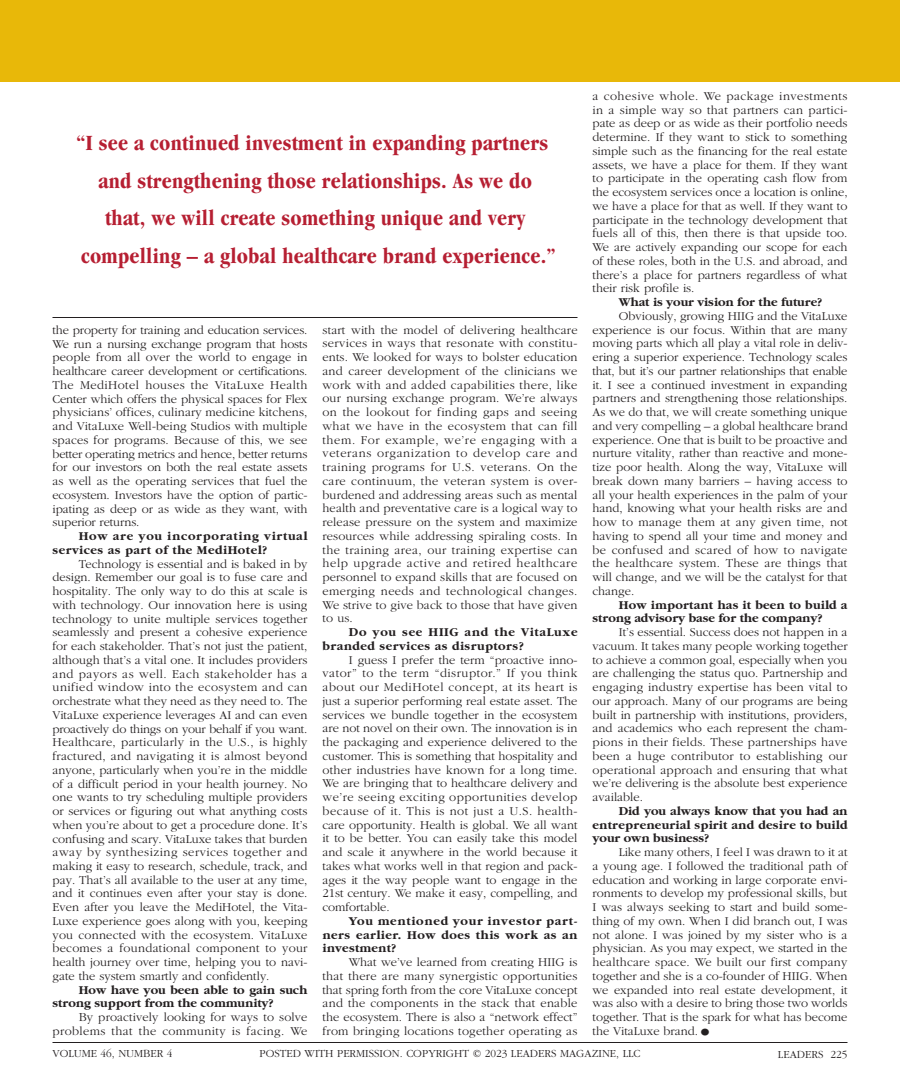
<style>
.page{position:relative;width:900px;height:1080px;background:#fff}
.page>*{position:absolute;margin:0;border:0;box-sizing:border-box;transform-origin:0 0}
.t1{font:700 condensed 22.5px/37.5px "Garamond";letter-spacing:.01em;color:#b61f32;text-align:center}
.t2{font:300 12.5px/13.8px "Garamond";color:#231f20;text-align:justify}
.t3{font:700 12.5px/13.8px "Garamond";letter-spacing:.02em;color:#231f20;text-align:justify}
.t4{font:700 12.5px/13.8px "Garamond";color:#231f20}
.t5{font:700 12.5px/13.8px "Garamond";letter-spacing:.06em;color:#231f20}
.t6{font:700 12.5px/13.8px "Garamond";letter-spacing:.04em;color:#231f20}
.t7{font:300 11.25px "Garamond";color:#231f20}
.s1{font-size:22.5px}
</style>
<div class="page">
<div style="left:0;top:0;width:900px;height:81px;background:#e8b809"></div>
<hr style="left:52px;top:317px;width:526px;height:1px;background:#231f20">
<hr style="left:52px;top:1042px;width:796px;height:1px;background:#231f20">
<h1 class="t1" style="left:76px;top:124px;width:481px">“I see a continued investment in expanding partners and strengthening those relationships. As we do that, we will create something unique and very compelling – a global healthcare brand experience.”</h1>
<p class="t2" style="left:52px;top:323px;width:257px">the property for training and education services.<br>We run a nursing exchange program that hosts people from all over the world to engage in healthcare career development or certifications.<br>The MediHotel houses the VitaLuxe Health Center which offers the physical spaces for Flex physicians’ offices, culinary medicine kitchens, and VitaLuxe Well-being Studios with multiple spaces for programs. Because of this, we see better operating metrics and hence, better returns for our investors on both the real estate assets as well as the operating services that fuel the ecosystem. Investors have the option of partic&shy;ipating as deep or as wide as they want, with superior returns.</p>
<p class="t5" style="left:52px;top:529px;width:257px;text-indent:26px">How are you incorporating virtual services as part of the MediHotel?</p>
<p class="t2" style="left:52px;top:557px;width:257px;text-indent:26px">Technology is essential and is baked in by design. Remember our goal is to fuse care and hospitality. The only way to do this at scale is with technology. Our innovation here is using technology to unite multiple services together seamlessly and present a cohesive experience for each stakeholder. That’s not just the patient, although that’s a vital one. It includes providers and payors as well. Each stakeholder has a unified window into the ecosystem and can orchestrate what they need as they need to. The VitaLuxe experience leverages AI and can even proactively do things on your behalf if you want.<br>Healthcare, particularly in the U.S., is highly fractured, and navigating it is almost beyond anyone, particularly when you’re in the middle of a difficult period in your health journey. No one wants to try scheduling multiple providers or services or figuring out what anything costs when you’re about to get a procedure done. It’s confusing and scary. VitaLuxe takes that burden away by synthesizing services together and making it easy to research, schedule, track, and pay. That’s all available to the user at any time, and it continues even after your stay is done.<br>Even after you leave the MediHotel, the Vita-Luxe experience goes along with you, keeping you connected with the ecosystem. VitaLuxe becomes a foundational component to your health journey over time, helping you to navi&shy;gate the system smartly and confidently.</p>
<p class="t4" style="left:52px;top:983px;width:256px;text-indent:26px">How have you been able to gain such strong support from the community?</p>
<p class="t2" style="left:52px;top:1011px;width:257px;text-align:right">By proactively looking for ways to solve problems that the community is facing. We</p>
<p class="t2" style="left:322px;top:323px;width:257px">start with the model of delivering healthcare services in ways that resonate with constitu&shy;ents. We looked for ways to bolster education and career development of the clinicians we work with and added capabilities there, like our nursing exchange program. We’re always on the lookout for finding gaps and seeing what we have in the ecosystem that can fill them. For example, we’re engaging with a veterans organization to develop care and training programs for U.S. veterans. On the care continuum, the veteran system is over&shy;burdened and addressing areas such as mental health and preventative care is a logical way to release pressure on the system and maximize resources while addressing spiraling costs. In the training area, our training expertise can help upgrade active and retired healthcare personnel to expand skills that are focused on emerging needs and technological changes.<br>We strive to give back to those that have given to us.</p>
<p class="t6" style="left:322px;top:626px;width:257px;text-indent:26px">Do you see HIIG and the VitaLuxe branded services as disruptors?</p>
<p class="t2" style="left:322px;top:653px;width:257px;text-indent:26px">I guess I prefer the term “proactive inno&shy;vator” to the term “disruptor.” If you think about our MediHotel concept, at its heart is just a superior performing real estate asset. The services we bundle together in the ecosystem are not novel on their own. The innovation is in the packaging and experience delivered to the customer. This is something that hospitality and other industries have known for a long time.<br>We are bringing that to healthcare delivery and we’re seeing exciting opportunities develop because of it. This is not just a U.S. health&shy;care opportunity. Health is global. We all want it to be better. You can easily take this model and scale it anywhere in the world because it takes what works well in that region and pack&shy;ages it the way people want to engage in the 21st century. We make it easy, compelling, and comfortable.</p>
<p class="t3" style="left:322px;top:914px;width:256px;text-indent:26px">You mentioned your investor part&shy;ners earlier. How does this work as an investment?</p>
<p class="t2" style="left:322px;top:956px;width:257px;text-indent:26px">What we’ve learned from creating HIIG is that there are many synergistic opportunities that spring forth from the core VitaLuxe concept and the components in the stack that enable the ecosystem. There is also a “network effect” from bringing locations together operating as</p>
<p class="t2" style="left:592px;top:89px;width:257px">a cohesive whole. We package investments in a simple way so that partners can partici&shy;pate as deep or as wide as their portfolio needs determine. If they want to stick to something simple such as the financing for the real estate assets, we have a place for them. If they want to participate in the operating cash flow from the ecosystem services once a location is online, we have a place for that as well. If they want to participate in the technology development that fuels all of this, then there is that upside too.<br>We are actively expanding our scope for each of these roles, both in the U.S. and abroad, and there’s a place for partners regardless of what their risk profile is.</p>
<p class="t4" style="left:619px;top:296px;width:205px">What is your vision for the future?</p>
<p class="t2" style="left:592px;top:309px;width:257px;text-indent:26px">Obviously, growing HIIG and the VitaLuxe experience is our focus. Within that are many moving parts which all play a vital role in deliv&shy;ering a superior experience. Technology scales that, but it’s our partner relationships that enable it. I see a continued investment in expanding partners and strengthening those relationships.<br>As we do that, we will create something unique and very compelling – a global healthcare brand experience. One that is built to be proactive and nurture vitality, rather than reactive and mone&shy;tize poor health. Along the way, VitaLuxe will break down many barriers – having access to all your health experiences in the palm of your hand, knowing what your health risks are and how to manage them at any given time, not having to spend all your time and money and be confused and scared of how to navigate the healthcare system. These are things that will change, and we will be the catalyst for that change.</p>
<p class="t4" style="left:592px;top:598px;width:256px;text-indent:26px">How important has it been to build a strong advisory base for the company?</p>
<p class="t2" style="left:592px;top:626px;width:257px;text-indent:26px">It’s essential. Success does not happen in a vacuum. It takes many people working together to achieve a common goal, especially when you are challenging the status quo. Partnership and engaging industry expertise has been vital to our approach. Many of our programs are being built in partnership with institutions, providers, and academics who each represent the cham&shy;pions in their fields. These partnerships have been a huge contributor to establishing our operational approach and ensuring that what we’re delivering is the absolute best experience available.</p>
<p class="t3" style="left:592px;top:804px;width:257px;text-indent:26px">Did you always know that you had an entrepreneurial spirit and desire to build your own business?</p>
<p class="t2" style="left:592px;top:846px;width:257px;text-indent:26px">Like many others, I feel I was drawn to it at a young age. I followed the traditional path of education and working in large corporate envi&shy;ronments to develop my professional skills, but I was always seeking to start and build some&shy;thing of my own. When I did branch out, I was not alone. I was joined by my sister who is a physician. As you may expect, we started in the healthcare space. We built our first company together and she is a co-founder of HIIG. When we expanded into real estate development, it was also with a desire to bring those two worlds together. That is the spark for what has become the VitaLuxe brand.<span class="s1">•</span></p>
<p class="t7" style="left:52px;top:1048px;width:121px">VOLUME 46, NUMBER 4</p>
<p class="t7" style="left:259px;top:1048px;width:383px">POSTED WITH PERMISSION. COPYRIGHT © 2023 LEADERS MAGAZINE, LLC</p>
<p class="t7" style="left:778px;top:1048px;width:71px">LEADERS 225</p>
</div>
